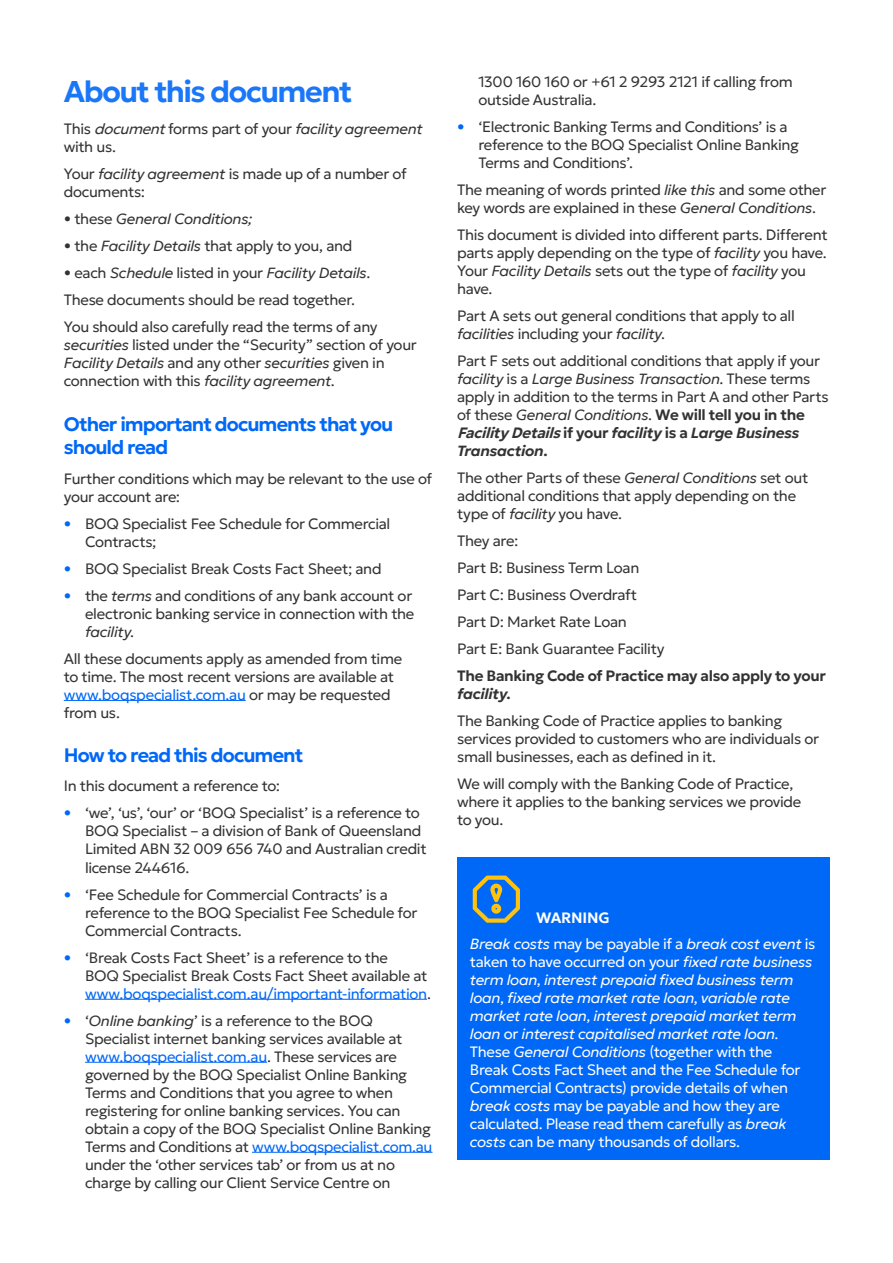
<style>
.page{position:relative;width:893px;height:1263px;background:#fff}
.page>*{position:absolute;margin:0;border:0;box-sizing:border-box;transform-origin:0 0}
.t1{font:600 30px "Geologica";letter-spacing:-.05em;color:#1a77f8}
.t2{font:600 19.5px/23.4px "Geologica";letter-spacing:-.05em;color:#0068f7}
.BODY_TEXT{font:300 15px/18px "Geologica";letter-spacing:-.025em;color:#333}
.t3{font:300 15px/18px "Geologica";letter-spacing:-.025em;color:#fff}
.BODY_TEXT-2{font:italic 300 15px "Geologica";letter-spacing:-.02em;color:#333}
.BODY_TEXT-3{font:600 15px/18px "Geologica";letter-spacing:-.02em;color:#333}
.t4{font:600 15px "Geologica";letter-spacing:-.015em;color:#fff}
.s1{font-style:italic}
.s2{font-style:normal}
.s3{font-weight:400;color:#0068f7}
.s4{color:#0068f7}
.s5{font-weight:600}
.s6{font-weight:600;font-style:italic}
</style>
<div class="page">
<hr style="left:64px;top:700px;width:182px;height:1px;background:#0068f7">
<hr style="left:85px;top:999px;width:342px;height:1px;background:#0068f7">
<hr style="left:85px;top:1062px;width:182px;height:1px;background:#0068f7">
<hr style="left:252px;top:1152px;width:180px;height:1px;background:#0068f7">
<div style="left:457px;top:857px;width:372px;height:303px;background:#0068f7"></div>
<svg style="left:473px;top:875px;width:47px;height:47px"></svg>
<h1 class="t1" style="left:64px;top:64px;width:290px">About this document</h1>
<p class="BODY_TEXT" style="left:64px;top:119px;width:361px">This <span class="s1">document</span>forms part of your <span class="s1">facility agreement </span>with us.</p>
<p class="BODY_TEXT" style="left:64px;top:164px;width:344px">Your <span class="s1">facility agreement</span> is made up of a number of documents:</p>
<p class="BODY_TEXT-2" style="left:64px;top:206px;width:190px"><span class="s2">• these</span> General Conditions;</p>
<p class="BODY_TEXT" style="left:64px;top:236px;width:290px">• the <span class="s1">Facility Details</span> that apply to you, and</p>
<p class="BODY_TEXT-2" style="left:64px;top:260px;width:308px"><span class="s2">• each</span> Schedule <span class="s2">listed in your</span> Facility Details<span class="s2">.</span></p>
<p class="BODY_TEXT" style="left:64px;top:290px;width:293px">These documents should be read together.</p>
<p class="BODY_TEXT" style="left:64px;top:317px;width:355px">You should also carefully read the terms of any <span class="s1">securities</span> listed under the “Security” section of your <span class="s1">Facility Details</span> and any other <span class="s1">securities</span> given in connection with this <span class="s1">facility agreement</span>.</p>
<h2 class="t2" style="left:64px;top:411px;width:331px">Other important documents that you should read</h2>
<p class="BODY_TEXT" style="left:64px;top:468px;width:370px">Further conditions which may be relevant to the use of your account are:</p>
<p class="BODY_TEXT" style="left:85px;top:513px;width:307px;text-indent:-21px"><span class="s3">•</span> BOQ Specialist Fee Schedule for Commercial<br>Contracts;</p>
<p class="BODY_TEXT" style="left:64px;top:558px;width:319px"><span class="s3">•</span> BOQ Specialist Break Costs Fact Sheet; and</p>
<p class="BODY_TEXT" style="left:85px;top:585px;width:331px;text-indent:-21px"><span class="s3">•</span> the <span class="s1">terms</span> and conditions of any bank account or electronic banking service in connection with the <span class="s1">facility</span>.</p>
<p class="BODY_TEXT" style="left:64px;top:648px;width:340px">All these documents apply as amended from time to time. The most recent versions are available at <span class="s4">www.boqspecialist.com.au</span> or may be requested from us.</p>
<h2 class="t2" style="left:64px;top:742px;width:241px">How to read this document</h2>
<p class="BODY_TEXT" style="left:64px;top:776px;width:218px">In this document a reference to:</p>
<p class="BODY_TEXT" style="left:85px;top:803px;width:343px;text-indent:-21px"><span class="s3">•</span> ‘we’, ‘us’, ‘our’ or ‘BOQ Specialist’ is a reference to BOQ Specialist – a division of Bank of Queensland Limited ABN 32 009 656 740 and Australian credit license 244616.</p>
<p class="BODY_TEXT" style="left:85px;top:884px;width:334px;text-indent:-21px"><span class="s3">•</span> ‘Fee Schedule for Commercial Contracts’ is a reference to the BOQ Specialist Fee Schedule for<br>Commercial Contracts.</p>
<p class="BODY_TEXT" style="left:85px;top:947px;width:347px;text-indent:-21px"><span class="s3">•</span> ‘Break Costs Fact Sheet’ is a reference to the<br>BOQ Specialist Break Costs Fact Sheet available at <span class="s4">www.boqspecialist.com.au/important-information</span>.</p>
<p class="BODY_TEXT" style="left:85px;top:1010px;width:349px;text-indent:-21px"><span class="s3">•</span> ‘<span class="s1">Online banking</span>’ is a reference to the BOQ Specialist internet banking services available at <span class="s4">www.boqspecialist.com.au</span>. These services are governed by the BOQ Specialist Online Banking Terms and Conditions that you agree to when registering for online banking services. You can obtain a copy of the BOQ Specialist Online Banking Terms and Conditions at <span class="s4">www.boqspecialist.com.au </span>under the ‘other services tab’ or from us at no charge by calling our Client Service Centre on</p>
<p class="BODY_TEXT" style="left:478px;top:71px;width:316px">1300 160 160 or +61 2 9293 2121 if calling from outside Australia.</p>
<p class="BODY_TEXT" style="left:478px;top:116px;width:322px;text-indent:-21px"><span class="s3">•</span> ‘Electronic Banking Terms and Conditions’ is a reference to the BOQ Specialist Online Banking<br>Terms and Conditions’.</p>
<p class="BODY_TEXT" style="left:457px;top:179px;width:371px">The meaning of words printed <span class="s1">like this</span> and some other key words are explained in these <span class="s1">General Conditions</span>.</p>
<p class="BODY_TEXT" style="left:457px;top:224px;width:372px">This document is divided into different parts. Different parts apply depending on the type of <span class="s1">facility</span> you have.<br>Your <span class="s1">Facility Details</span> sets out the type of <span class="s1">facility</span> you have.</p>
<p class="BODY_TEXT" style="left:457px;top:305px;width:339px">Part A sets out general conditions that apply to all <span class="s1">facilities</span> including your <span class="s1">facility</span>.</p>
<p class="BODY_TEXT" style="left:457px;top:350px;width:373px">Part F sets out additional conditions that apply if your <span class="s1">facility</span> is a <span class="s1">Large Business Transaction</span>. These terms apply in addition to the terms in Part A and other Parts of these <span class="s1">General Conditions</span>. <span class="s5">We will tell you in the </span><span class="s6">FacilityDetails</span><span class="s5">if your</span> <span class="s6">facility</span> <span class="s5">is a</span> <span class="s6">Large Business Transaction</span><span class="s5">.</span></p>
<p class="BODY_TEXT" style="left:457px;top:467px;width:353px">The other Parts of these <span class="s1">General Conditions</span> set out additional conditions that apply depending on the type of <span class="s1">facility</span> you have.</p>
<p class="BODY_TEXT" style="left:457px;top:530px;width:63px">They are:</p>
<p class="BODY_TEXT" style="left:457px;top:557px;width:184px">Part B: Business Term Loan</p>
<p class="BODY_TEXT" style="left:457px;top:584px;width:182px">Part C: Business Overdraft</p>
<p class="BODY_TEXT" style="left:457px;top:611px;width:171px">Part D: Market Rate Loan</p>
<p class="BODY_TEXT" style="left:457px;top:638px;width:209px">Part E: Bank Guarantee Facility</p>
<p class="BODY_TEXT-3" style="left:457px;top:666px;width:370px">The Banking Code of Practice may also apply to your <span class="s1">facility</span>.</p>
<p class="BODY_TEXT" style="left:457px;top:710px;width:363px">The Banking Code of Practice applies to banking services provided to customers who are individuals or small businesses, each as defined in it.</p>
<p class="BODY_TEXT" style="left:457px;top:773px;width:346px">We will comply with the Banking Code of Practice, where it applies to the banking services we provide to you.</p>
<h3 class="t4" style="left:536px;top:904px;width:75px">WARNING</h3>
<h3 class="t3" style="left:470px;top:933px;width:347px"><span class="s1">Break costs</span> may be payable if a <span class="s1">break cost event</span> is taken to have occurred on your <span class="s1">fixed rate business term loan</span>, <span class="s1">interest prepaid fixed business term loan</span>, <span class="s1">fixed rate market rate loan</span>, <span class="s1">variable rate market rate loan</span>, <span class="s1">interest prepaid market term loan</span> or <span class="s1">interest capitalised market rate loan</span>.<br>These <span class="s1">General Conditions</span> (together with the<br>Break Costs Fact Sheet and the Fee Schedule for Commercial Contracts) provide details of when <span class="s1">break costs</span> may be payable and how they are calculated. Please read them carefully as <span class="s1">break costs</span> can be many thousands of dollars.</h3>
</div>
